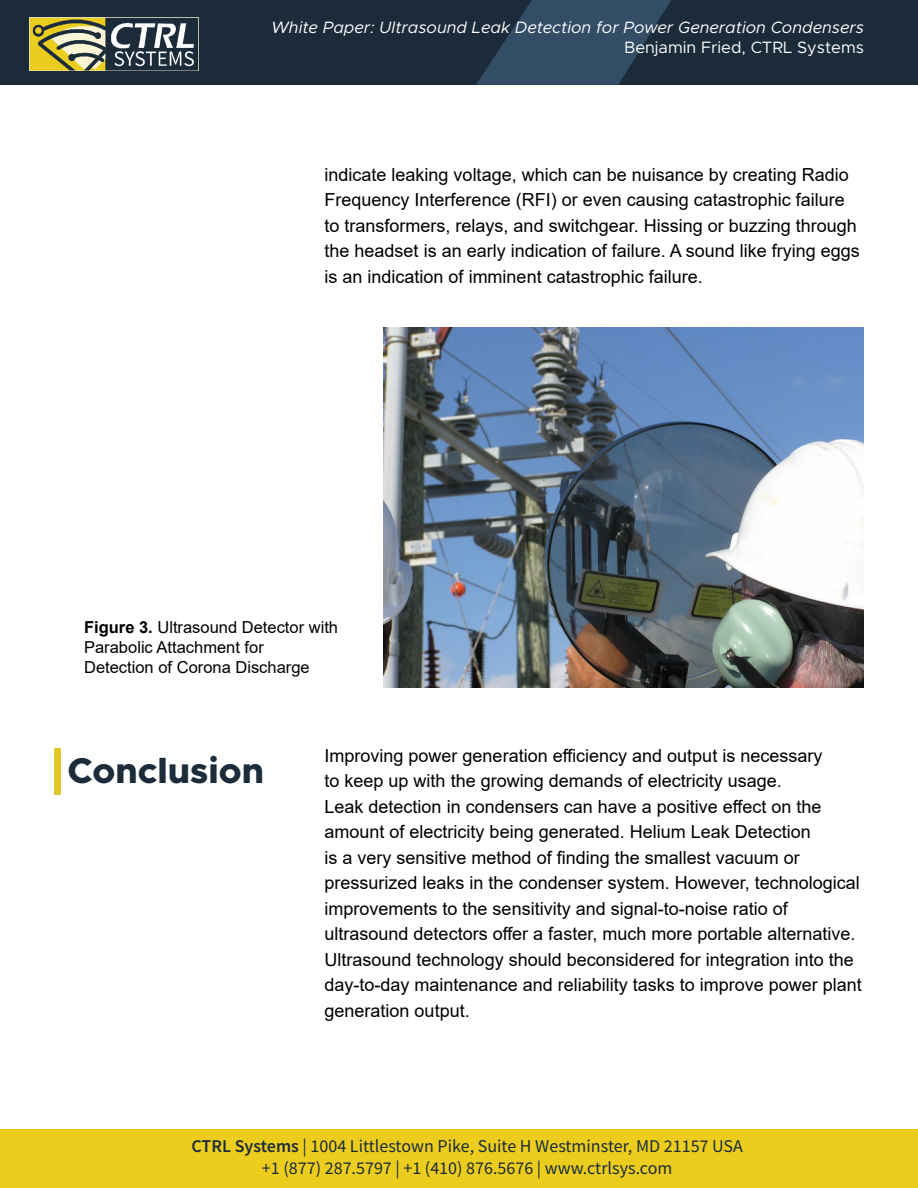
<style>
.page{position:relative;width:918px;height:1188px;background:#fff}
.page>*{position:absolute;margin:0;border:0;box-sizing:border-box;transform-origin:0 0}
.t1{font:800 36px "Metropolis";color:#1c2c3a}
.t2{font:18px/25.5px "Arial";color:#000}
.t3{font:18px/21.6px "Source Sans Pro";color:#1c2b3a;text-align:center}
.t4{font:16.5px/19.8px "Arial";color:#000}
.t5{font:italic 16.5px "Metropolis";color:#fff}
.t6{font:16.5px "Metropolis";color:#fff}
.s1{font-weight:700}
.s2{font-weight:600}
</style>
<div class="page">
<div style="left:0;top:0;width:918px;height:85px;background:#1c2b3a"></div>
<svg style="left:476px;top:0;width:195px;height:85px"></svg>
<img style="left:29px;top:18px;width:170px;height:52px">
<div style="left:0;top:1129px;width:918px;height:59px;background:#eccd1e"></div>
<div style="left:54px;top:749px;width:7px;height:46px;background:#e2c72b"></div>
<img style="left:383px;top:328px;width:481px;height:360px">
<p class="t5" style="left:271px;top:17px;width:594px">White Paper: Ultrasound Leak Detection for Power Generation Condensers</p>
<p class="t6" style="left:624px;top:37px;width:241px">Benjamin Fried, CTRL Systems</p>
<p class="t2" style="left:325px;top:161px;width:526px">indicate leaking voltage, which can be nuisance by creating Radio</p>
<p class="t2" style="left:325px;top:187px;width:537px">Frequency Interference (RFI) or even causing catastrophic failure to transformers, relays, and switchgear. Hissing or buzzing through the headset is an early indication of failure. A sound like frying eggs is an indication of imminent catastrophic failure.</p>
<p class="t4" style="left:84px;top:617px;width:255px"><span class="s1">Figure 3.</span> Ultrasound Detector with<br>Parabolic Attachment for</p>
<p class="t4" style="left:84px;top:657px;width:227px">Detection of Corona Discharge</p>
<p class="t1" style="left:67px;top:748px;width:198px">Conclusion</p>
<p class="t2" style="left:325px;top:743px;width:539px">Improving power generation efficiency and output is necessary<br>to keep up with the growing demands of electricity usage.<br>Leak detection in condensers can have a positive effect on the amount of electricity being generated. Helium Leak Detection<br>is a very sensitive method of finding the smallest vacuum or pressurized leaks in the condenser system. However, technological improvements to the sensitivity and signal-to-noise ratio of ultrasound detectors offer a faster, much more portable alternative.<br>Ultrasound technology should beconsidered for integration into the day-to-day maintenance and reliability tasks to improve power plant generation output.</p>
<p class="t3" style="left:191px;top:1135px;width:553px"><span class="s2">CTRL Systems</span> | 1004 Littlestown Pike, Suite H Westminster, MD 21157 USA +1 (877) 287.5797 | +1 (410) 876.5676 | www.ctrlsys.com</p>
</div>
